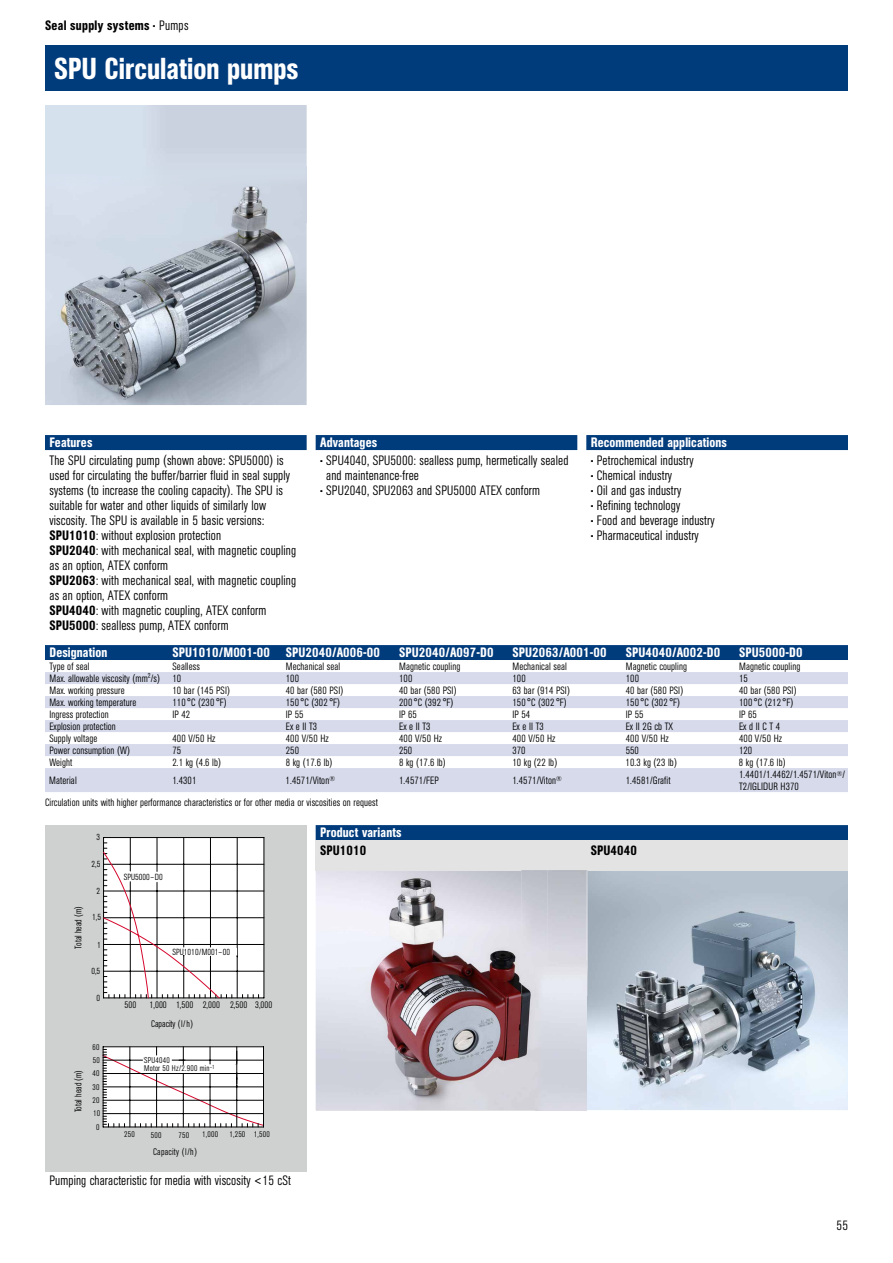
<style>
.page{position:relative;width:893px;height:1263px;background:#fff}
.page>*{position:absolute;margin:0;border:0;box-sizing:border-box;transform-origin:0 0}
.t1{font:500 condensed 30px "AG Book Pro";color:#fff}
.t2{font:300 condensed 13.5px/15px "AG Book Pro";letter-spacing:.01em;color:#000}
.t3{font:500 condensed 13.5px "AG Book Pro";letter-spacing:.01em;color:#fff}
.t4{font:500 condensed 13.5px "AG Book Pro";letter-spacing:.02em;color:#000}
.t5{font:300 condensed 10.5px/11.2px "AG Book Pro";letter-spacing:.01em;color:#000}
.t6{font:300 condensed 9.45px "AG Book Pro";color:#000}
.t7{font:300 condensed 9.45px "AG Book Pro";letter-spacing:.025em;color:#000}
.t8{font:300 condensed 8.85px "AG Book Pro";color:#000}
.t9{font:300 condensed 8.25px/13.4px "AG Book Pro";letter-spacing:.025em;color:#000}
.s1{font-weight:300}
.s2{font-weight:500}
</style>
<div class="page">
<img style="left:45px;top:185px;width:262px;height:220px">
<div style="left:45px;top:45px;width:803px;height:45px;background:#003b7c"></div>
<div style="left:45px;top:645px;width:803px;height:15px;background:#003b7c"></div>
<svg style="left:45px;top:672px;width:803px;height:120px;fill:#d6daea"></svg>
<div style="left:316px;top:825px;width:532px;height:15px;background:#003b7c"></div>
<img style="left:316px;top:870px;width:219px;height:240px">
<img style="left:587px;top:870px;width:261px;height:240px">
<img style="left:586px;top:996px;width:1px;height:114px">
<div style="left:316px;top:840px;width:532px;height:30px;background:#e3e3e3"></div>
<div style="left:45px;top:435px;width:262px;height:15px;background:#003b7c"></div>
<div style="left:316px;top:435px;width:261px;height:15px;background:#003b7c"></div>
<div style="left:586px;top:435px;width:262px;height:15px;background:#003b7c"></div>
<div style="left:45px;top:105px;width:96px;height:61px;background:#d6e1ee"></div>
<img style="left:141px;top:105px;width:166px;height:118px">
<div style="left:45px;top:825px;width:261px;height:210px;background:#cfd0d0"></div>
<img style="left:521px;top:870px;width:66px;height:126px">
<img style="left:535px;top:960px;width:13px;height:36px">
<svg style="left:45px;top:835px;width:262px;height:336px"></svg>
<hr style="left:237px;top:1051px;width:1px;height:33px;background:#000">
<p class="t4" style="left:45px;top:17px;width:145px">Seal supply systems <span class="s1">• Pumps</span></p>
<h1 class="t1" style="left:54px;top:49px;width:246px">SPU Circulation pumps</h1>
<p class="t3" style="left:50px;top:433px;width:44px">Features</p>
<p class="t2" style="left:50px;top:453px;width:248px">The SPU circulating pump (shown above: SPU5000) is used for circulating the buffer/barrier fluid in seal supply systems (to increase the cooling capacity). The SPU is suitable for water and other liquids of similarly low viscosity. The SPU is available in 5 basic versions:<br><span class="s2">SPU1010</span>: without explosion protection<br><span class="s2">SPU2040</span>: with mechanical seal, with magnetic coupling as an option, ATEX conform<br><span class="s2">SPU2063</span>: with mechanical seal, with magnetic coupling as an option, ATEX conform<br><span class="s2">SPU4040</span>: with magnetic coupling, ATEX conform <span class="s2">SPU5000</span>: sealless pump, ATEX conform</p>
<p class="t3" style="left:320px;top:433px;width:58px">Advantages</p>
<p class="t2" style="left:326px;top:453px;width:244px;text-indent:-6px">• SPU4040, SPU5000: sealless pump, hermetically sealed and maintenance-free</p>
<p class="t2" style="left:320px;top:483px;width:221px">• SPU2040, SPU2063 and SPU5000 ATEX conform</p>
<p class="t3" style="left:591px;top:433px;width:138px">Recommended applications</p>
<p class="t2" style="left:591px;top:453px;width:104px">• Petrochemical industry</p>
<p class="t2" style="left:591px;top:468px;width:83px">• Chemical industry</p>
<p class="t2" style="left:591px;top:483px;width:92px">• Oil and gas industry</p>
<p class="t2" style="left:591px;top:498px;width:91px">• Refining technology</p>
<p class="t2" style="left:591px;top:513px;width:125px">• Food and beverage industry</p>
<p class="t2" style="left:591px;top:528px;width:109px">• Pharmaceutical industry</p>
<p class="t3" style="left:50px;top:643px;width:59px">Designation</p>
<p class="t3" style="left:172px;top:643px;width:209px">SPU1010/M001-00 SPU2040/A006-00</p>
<p class="t3" style="left:399px;top:643px;width:96px">SPU2040/A097-D0</p>
<p class="t3" style="left:512px;top:643px;width:96px">SPU2063/A001-00</p>
<p class="t3" style="left:626px;top:643px;width:96px">SPU4040/A002-D0</p>
<p class="t3" style="left:739px;top:643px;width:65px">SPU5000-D0</p>
<p class="t5" style="left:50px;top:661px;width:42px">Type of seal</p>
<p class="t5" style="left:172px;top:661px;width:29px">Sealless</p>
<p class="t5" style="left:286px;top:661px;width:56px">Mechanical seal</p>
<p class="t5" style="left:399px;top:661px;width:63px">Magnetic coupling</p>
<p class="t5" style="left:512px;top:661px;width:56px">Mechanical seal</p>
<p class="t5" style="left:626px;top:661px;width:63px">Magnetic coupling</p>
<p class="t5" style="left:739px;top:661px;width:63px">Magnetic coupling</p>
<p class="t5" style="left:49px;top:673px;width:133px">Max. allowable viscosity (mm²/s) 10</p>
<p class="t5" style="left:286px;top:673px;width:15px">100</p>
<p class="t5" style="left:399px;top:673px;width:15px">100</p>
<p class="t5" style="left:512px;top:673px;width:15px">100</p>
<p class="t5" style="left:626px;top:673px;width:15px">100</p>
<p class="t5" style="left:739px;top:673px;width:10px">15</p>
<p class="t5" style="left:49px;top:685px;width:77px">Max. working pressure</p>
<p class="t5" style="left:172px;top:685px;width:59px">10 bar (145 PSI)</p>
<p class="t5" style="left:286px;top:685px;width:59px">40 bar (580 PSI)</p>
<p class="t5" style="left:399px;top:685px;width:59px">40 bar (580 PSI)</p>
<p class="t5" style="left:512px;top:685px;width:59px">63 bar (914 PSI)</p>
<p class="t5" style="left:626px;top:685px;width:59px">40 bar (580 PSI)</p>
<p class="t5" style="left:739px;top:685px;width:59px">40 bar (580 PSI)</p>
<p class="t5" style="left:49px;top:697px;width:88px">Max. working temperature</p>
<p class="t5" style="left:172px;top:697px;width:56px">110 °C (230 °F)</p>
<p class="t5" style="left:286px;top:697px;width:56px">150 °C (302 °F)</p>
<p class="t5" style="left:399px;top:697px;width:56px">200 °C (392 °F)</p>
<p class="t5" style="left:512px;top:697px;width:56px">150 °C (302 °F)</p>
<p class="t5" style="left:626px;top:697px;width:56px">150 °C (302 °F)</p>
<p class="t5" style="left:739px;top:697px;width:56px">100 °C (212 °F)</p>
<p class="t5" style="left:49px;top:709px;width:61px">Ingress protection</p>
<p class="t5" style="left:172px;top:709px;width:19px">IP 42</p>
<p class="t5" style="left:286px;top:709px;width:19px">IP 55</p>
<p class="t5" style="left:399px;top:709px;width:19px">IP 65</p>
<p class="t5" style="left:512px;top:709px;width:19px">IP 54</p>
<p class="t5" style="left:626px;top:709px;width:19px">IP 55</p>
<p class="t5" style="left:739px;top:709px;width:19px">IP 65</p>
<p class="t5" style="left:49px;top:721px;width:68px">Explosion protection</p>
<p class="t5" style="left:286px;top:721px;width:33px">Ex e II T3</p>
<p class="t5" style="left:399px;top:721px;width:33px">Ex e II T3</p>
<p class="t5" style="left:512px;top:721px;width:33px">Ex e II T3</p>
<p class="t5" style="left:626px;top:721px;width:49px">Ex II 2G cb TX</p>
<p class="t5" style="left:739px;top:721px;width:43px">Ex d II C T 4</p>
<p class="t5" style="left:49px;top:733px;width:49px">Supply voltage</p>
<p class="t5" style="left:172px;top:733px;width:45px">400 V/50 Hz</p>
<p class="t5" style="left:286px;top:733px;width:45px">400 V/50 Hz</p>
<p class="t5" style="left:399px;top:733px;width:45px">400 V/50 Hz</p>
<p class="t5" style="left:512px;top:733px;width:45px">400 V/50 Hz</p>
<p class="t5" style="left:626px;top:733px;width:45px">400 V/50 Hz</p>
<p class="t5" style="left:739px;top:733px;width:45px">400 V/50 Hz</p>
<p class="t5" style="left:49px;top:745px;width:82px">Power consumption (W)</p>
<p class="t5" style="left:172px;top:745px;width:10px">75</p>
<p class="t5" style="left:286px;top:745px;width:15px">250</p>
<p class="t5" style="left:399px;top:745px;width:15px">250</p>
<p class="t5" style="left:512px;top:745px;width:15px">370</p>
<p class="t5" style="left:626px;top:745px;width:15px">550</p>
<p class="t5" style="left:739px;top:745px;width:15px">120</p>
<p class="t5" style="left:49px;top:757px;width:25px">Weight</p>
<p class="t5" style="left:172px;top:757px;width:50px">2.1 kg (4.6 lb)</p>
<p class="t5" style="left:286px;top:757px;width:48px">8 kg (17.6 lb)</p>
<p class="t5" style="left:399px;top:757px;width:48px">8 kg (17.6 lb)</p>
<p class="t5" style="left:512px;top:757px;width:46px">10 kg (22 lb)</p>
<p class="t5" style="left:626px;top:757px;width:53px">10.3 kg (23 lb)</p>
<p class="t5" style="left:739px;top:757px;width:48px">8 kg (17.6 lb)</p>
<p class="t5" style="left:49px;top:775px;width:29px">Material</p>
<p class="t5" style="left:172px;top:775px;width:26px">1.4301</p>
<p class="t5" style="left:286px;top:775px;width:51px">1.4571/Viton<sup>®</sup></p>
<p class="t5" style="left:399px;top:775px;width:41px">1.4571/FEP</p>
<p class="t5" style="left:512px;top:775px;width:51px">1.4571/Viton<sup>®</sup></p>
<p class="t5" style="left:626px;top:775px;width:46px">1.4581/Grafit</p>
<p class="t5" style="left:739px;top:769px;width:107px">1.4401/1.4462/1.4571/Viton<sup>®</sup>/<br>T2/IGLIDUR H370</p>
<p class="t5" style="left:45px;top:796px;width:334px">Circulation units with higher performance characteristics or for other media or viscosities on request</p>
<p class="t3" style="left:320px;top:823px;width:83px">Product variants</p>
<p class="t4" style="left:320px;top:842px;width:48px">SPU1010</p>
<p class="t4" style="left:591px;top:842px;width:48px">SPU4040</p>
<p class="t8" style="left:97px;top:831px;width:5px">3</p>
<p class="t8" style="left:92px;top:859px;width:10px">2,5</p>
<p class="t8" style="left:96px;top:885px;width:5px">2</p>
<p class="t8" style="left:92px;top:911px;width:10px">1,5</p>
<p class="t8" style="left:97px;top:939px;width:5px">1</p>
<p class="t8" style="left:91px;top:965px;width:10px">0,5</p>
<p class="t8" style="left:97px;top:992px;width:5px">0</p>
<p class="t8" style="left:124px;top:871px;width:41px">SPU5000–D0</p>
<p class="t6" style="left:72px;top:949px;width:44px;rotate:-90deg">Total head (m)</p>
<p class="t8" style="left:173px;top:946px;width:59px">SPU1010/M001–00</p>
<p class="t6" style="left:125px;top:999px;width:13px">500</p>
<p class="t6" style="left:150px;top:999px;width:124px">1,000 1,500 2,000 2,500 3,000</p>
<p class="t6" style="left:151px;top:1017px;width:44px">Capacity (l/h)</p>
<p class="t9" style="left:92px;top:1040px;width:9px;text-align:center">60<br>50<br>40<br>30<br>20<br>10<br>0</p>
<p class="t9" style="left:144px;top:1056px;width:72px;line-height:8.2px">SPU4040<br>Motor 50 Hz/2.900 min<sup>–1</sup></p>
<p class="t6" style="left:72px;top:1112px;width:44px;rotate:-90deg">Total head (m)</p>
<p class="t9" style="left:124px;top:1128px;width:12px">250</p>
<p class="t9" style="left:151px;top:1128px;width:12px">500</p>
<p class="t9" style="left:178px;top:1128px;width:12px">750</p>
<p class="t9" style="left:202px;top:1128px;width:17px">1,000</p>
<p class="t9" style="left:229px;top:1128px;width:42px">1,250 1,500</p>
<p class="t7" style="left:153px;top:1146px;width:46px">Capacity (l/h)</p>
<p class="t2" style="left:50px;top:1173px;width:243px">Pumping characteristic for media with viscosity &lt;15 cSt</p>
<p class="t2" style="left:837px;top:1218px;width:13px">55</p>
</div>
